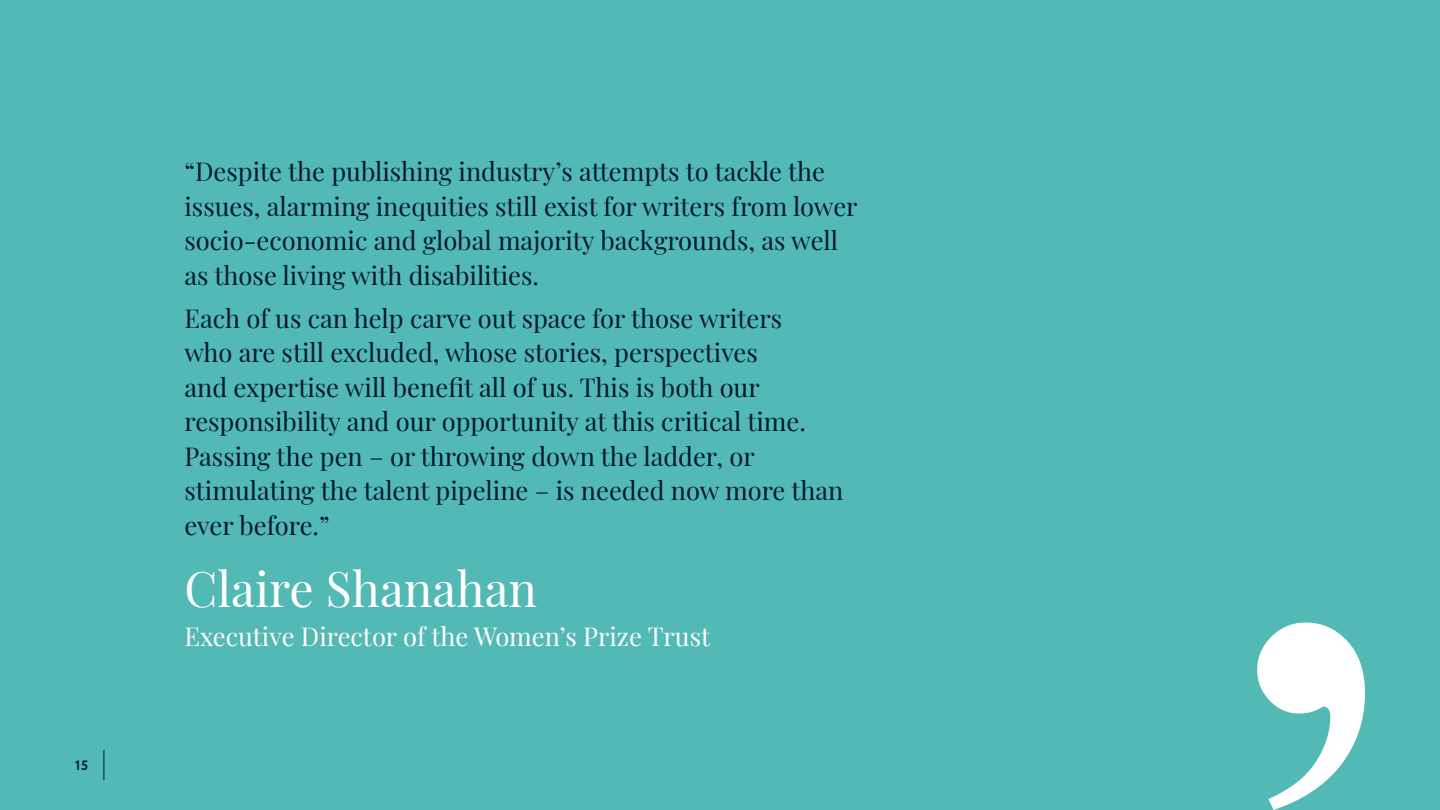
<style>
.page{position:relative;width:1440px;height:810px;background:#52b9b5}
.page>*{position:absolute;margin:0;border:0;box-sizing:border-box;transform-origin:0 0}
.t1{font:48px "Playfair Display";color:#fff}
.t2{font:25.5px/34.5px "Playfair Display";color:#001a2c}
.t3{font:25.5px "Playfair Display";color:#fff}
.t4{font:700 13.5px "Circe";color:#001a2c}
</style>
<div class="page">
<svg style="left:1257px;top:623px;width:108px;height:187px"></svg>
<hr style="left:104px;top:750px;width:1px;height:30px;background:#001a2c">
<p class="t4" style="left:75px;top:756px;width:14px">15</p>
<p class="t2" style="left:184px;top:152px;width:675px">“Despite the publishing industry’s attempts to tackle the issues, alarming inequities still exist for writers from lower socio-economic and global majority backgrounds, as well as those living with disabilities.</p>
<p class="t2" style="left:184px;top:299px;width:661px">Each of us can help carve out space for those writers<br>who are still excluded, whose stories, perspectives<br>and expertise will benefit all of us. This is both our responsibility and our opportunity at this critical time.<br>Passing the pen – or throwing down the ladder, or stimulating the talent pipeline – is needed now more than ever before.”</p>
<h1 class="t1" style="left:184px;top:551px;width:354px">Claire Shanahan</h1>
<p class="t3" style="left:184px;top:616px;width:527px">Executive Director of the Women’s Prize Trust</p>
</div>
